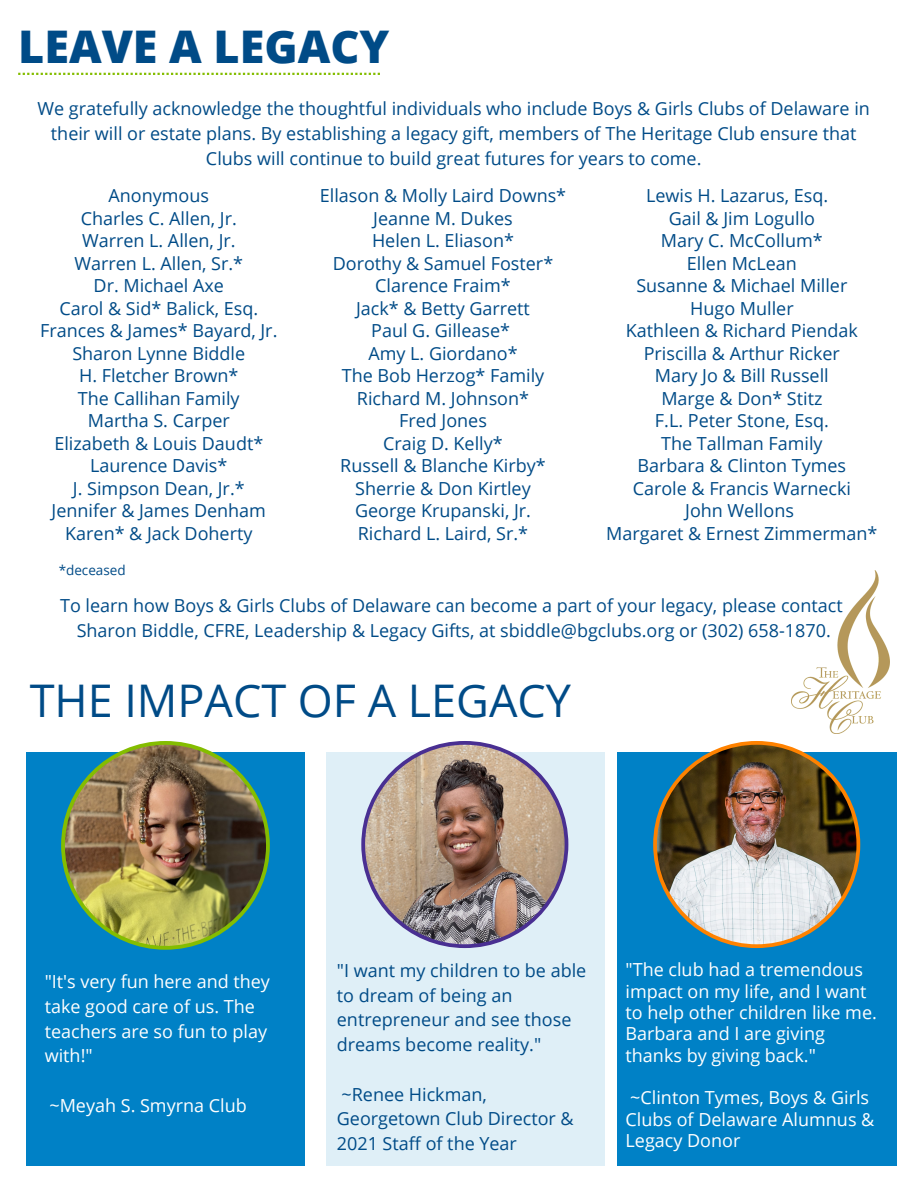
<style>
.page{position:relative;width:918px;height:1188px;background:#fff}
.page>*{position:absolute;margin:0;border:0;box-sizing:border-box;transform-origin:0 0}
.t1{font:45px "Open Sans";color:#004b87}
.t2{font:800 45px "Open Sans";color:#004b87}
.t3{font:18px/22.5px "Open Sans";color:#004b87;text-align:center}
.t4{font:18px/21.3px "Open Sans";color:#fff}
.t5{font:13.5px "Open Sans";color:#004b87}
</style>
<div class="page">
<img style="left:791px;top:570px;width:98px;height:163px">
<svg style="left:18px;top:73px;width:362px;height:2px"></svg>
<div style="left:26px;top:753px;width:279px;height:413px;background:#0081c6"></div>
<img style="left:61px;top:741px;width:209px;height:209px">
<div style="left:326px;top:753px;width:278px;height:413px;background:#dfeff7"></div>
<img style="left:361px;top:741px;width:207px;height:207px">
<div style="left:618px;top:753px;width:278px;height:413px;background:#0081c6"></div>
<img style="left:653px;top:741px;width:207px;height:207px">
<h1 class="t2" style="left:18px;top:15px;width:373px">LEAVE A LEGACY</h1>
<p class="t3" style="left:38px;top:96px;width:834px;line-height:24.8px">We gratefully acknowledge the thoughtful individuals who include Boys &amp; Girls Clubs of Delaware in their will or estate plans. By establishing a legacy gift, members of The Heritage Club ensure that<br>Clubs will continue to build great futures for years to come.</p>
<p class="t3" style="left:40px;top:184px;width:239px">Anonymous<br>Charles C. Allen, Jr.<br>Warren L. Allen, Jr.<br>Warren L. Allen, Sr.*<br>Dr. Michael Axe<br>Carol &amp; Sid* Balick, Esq.<br>Frances &amp; James* Bayard, Jr.<br>Sharon Lynne Biddle<br>H. Fletcher Brown*<br>The Callihan Family<br>Martha S. Carper<br>Elizabeth &amp; Louis Daudt*<br>Laurence Davis*<br>J. Simpson Dean, Jr.*<br>Jennifer &amp; James Denham<br>Karen* &amp; Jack Doherty</p>
<p class="t3" style="left:606px;top:184px;width:273px">Lewis H. Lazarus, Esq.<br>Gail &amp; Jim Logullo<br>Mary C. McCollum*<br>Ellen McLean<br>Susanne &amp; Michael Miller<br>Hugo Muller<br>Kathleen &amp; Richard Piendak<br>Priscilla &amp; Arthur Ricker<br>Mary Jo &amp; Bill Russell<br>Marge &amp; Don* Stitz<br>F.L. Peter Stone, Esq.<br>The Tallman Family<br>Barbara &amp; Clinton Tymes<br>Carole &amp; Francis Warnecki<br>John Wellons<br>Margaret &amp; Ernest Zimmerman*</p>
<p class="t3" style="left:320px;top:184px;width:248px">Ellason &amp; Molly Laird Downs*<br>Jeanne M. Dukes<br>Helen L. Eliason*<br>Dorothy &amp; Samuel Foster*<br>Clarence Fraim*<br>Jack* &amp; Betty Garrett<br>Paul G. Gillease*<br>Amy L. Giordano*<br>The Bob Herzog* Family<br>Richard M. Johnson*<br>Fred Jones<br>Craig D. Kelly*<br>Russell &amp; Blanche Kirby*<br>Sherrie &amp; Don Kirtley<br>George Krupanski, Jr.<br>Richard L. Laird, Sr.*</p>
<p class="t5" style="left:59px;top:560px;width:69px">*deceased</p>
<p class="t3" style="left:60px;top:593px;width:784px;line-height:24.8px">To learn how Boys &amp; Girls Clubs of Delaware can become a part of your legacy, please contact<br>Sharon Biddle, CFRE, Leadership &amp; Legacy Gifts, at sbiddle@bgclubs.org or (302) 658-1870.</p>
<h1 class="t1" style="left:30px;top:669px;width:543px">THE IMPACT OF A LEGACY</h1>
<p class="t4" style="left:45px;top:969px;width:227px;line-height:24.8px">"It's very fun here and they take good care of us. The teachers are so fun to play with!"</p>
<p class="t4" style="left:49px;top:1094px;width:199px">~Meyah S. Smyrna Club</p>
<p class="t3" style="left:337px;top:958px;width:251px;line-height:24.8px;text-align:left">"I want my children to be able to dream of being an entrepreneur and see those dreams become reality."</p>
<p class="t3" style="left:337px;top:1081px;width:238px;line-height:24.8px;text-align:left">~Renee Hickman,<br>Georgetown Club Director &amp;<br>2021 Staff of the Year</p>
<p class="t4" style="left:626px;top:959px;width:253px">"The club had a tremendous impact on my life, and I want to help other children like me.<br>Barbara and I are giving thanks by giving back."</p>
<p class="t4" style="left:626px;top:1087px;width:250px">~Clinton Tymes, Boys &amp; Girls<br>Clubs of Delaware Alumnus &amp;<br>Legacy Donor</p>
</div>
